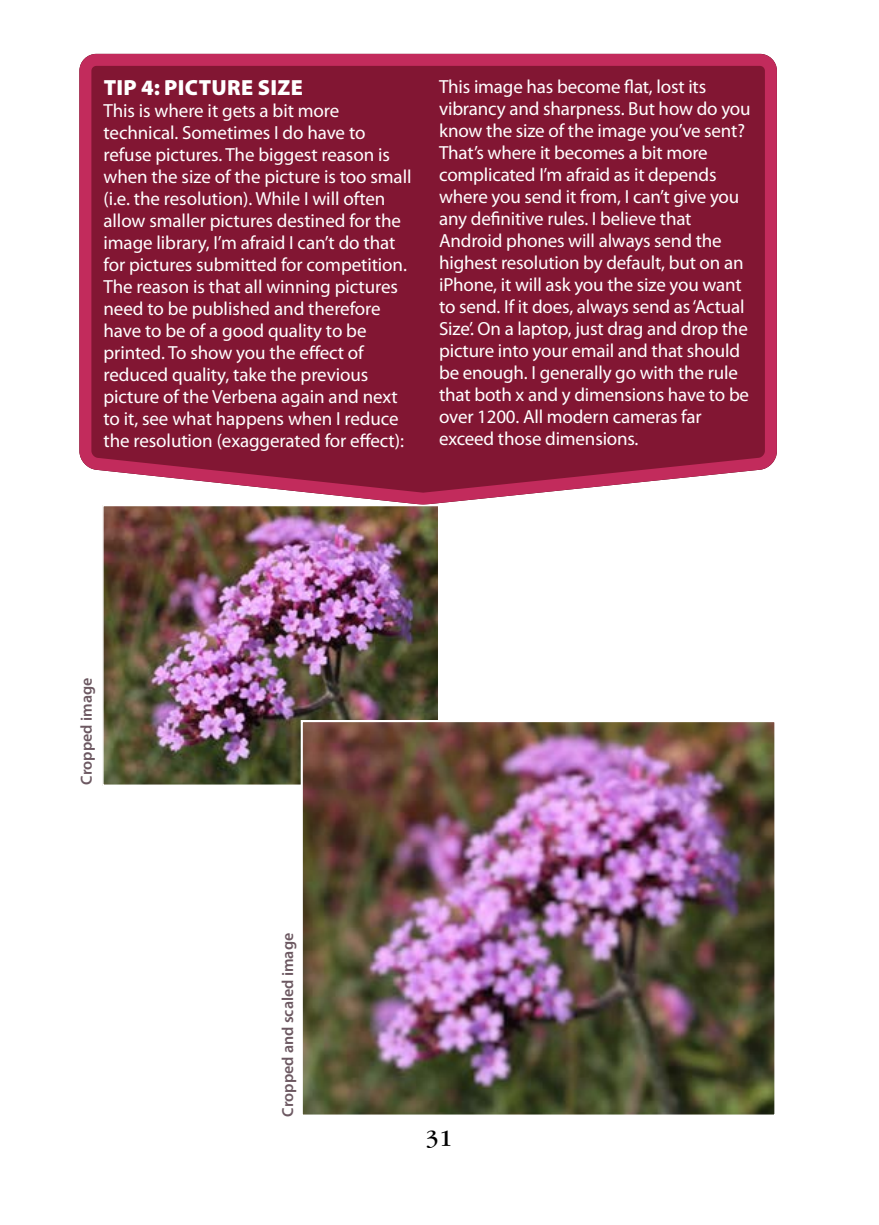
<style>
.page{position:relative;width:879px;height:1225px;background:#fff}
.page>*{position:absolute;margin:0;border:0;box-sizing:border-box;transform-origin:0 0}
.t1{font:24px "Garamond IT Cby BT";color:#000}
.sans_text{font:900 22px "Myriad Pro";letter-spacing:.015em;color:#fff}
.sans_text-2{font:19px/22px "Myriad Pro";letter-spacing:-.01em;color:#fff}
.t2{font:600 16px "Myriad Pro";color:#6c5861}
</style>
<div class="page">
<svg style="left:79px;top:53px;width:698px;height:452px;background:#8c213f"></svg>
<img style="left:105px;top:508px;width:331px;height:275px">
<div style="left:102px;top:505px;width:337px;height:281px;border:2px solid #fff"></div>
<img style="left:304px;top:723px;width:469px;height:390px">
<div style="left:301px;top:720px;width:475px;height:396px;border:2px solid #fff"></div>
<p class="sans_text" style="left:104px;top:75px;width:201px">TIP 4: PICTURE SIZE</p>
<p class="sans_text-2" style="left:103px;top:99px;width:310px">This is where it gets a bit more technical. Sometimes I do have to refuse pictures. The biggest reason is when the size of the picture is too small (i.e. the resolution). While I will often allow smaller pictures destined for the image library, I’m afraid I can’t do that for pictures submitted for competition.<br>The reason is that all winning pictures need to be published and therefore have to be of a good quality to be printed. To show you the effect of reduced quality, take the previous picture of the Verbena again and next to it, see what happens when I reduce the resolution (exaggerated for effect):</p>
<p class="sans_text-2" style="left:439px;top:75px;width:313px">This image has become flat, lost its vibrancy and sharpness. But how do you know the size of the image you’ve sent?<br>That’s where it becomes a bit more complicated I’m afraid as it depends where you send it from, I can’t give you any definitive rules. I believe that Android phones will always send the highest resolution by default, but on an iPhone, it will ask you the size you want to send. If it does, always send as ‘Actual Size’. On a laptop, just drag and drop the picture into your email and that should be enough. I generally go with the rule that both x and y dimensions have to be over 1200. All modern cameras far exceed those dimensions.</p>
<p class="t2" style="left:76px;top:784px;width:108px;rotate:-90deg">Cropped image</p>
<p class="t2" style="left:278px;top:1116px;width:185px;rotate:-90deg">Cropped and scaled image</p>
<p class="t1" style="left:426px;top:1124px;width:28px">31</p>
</div>
